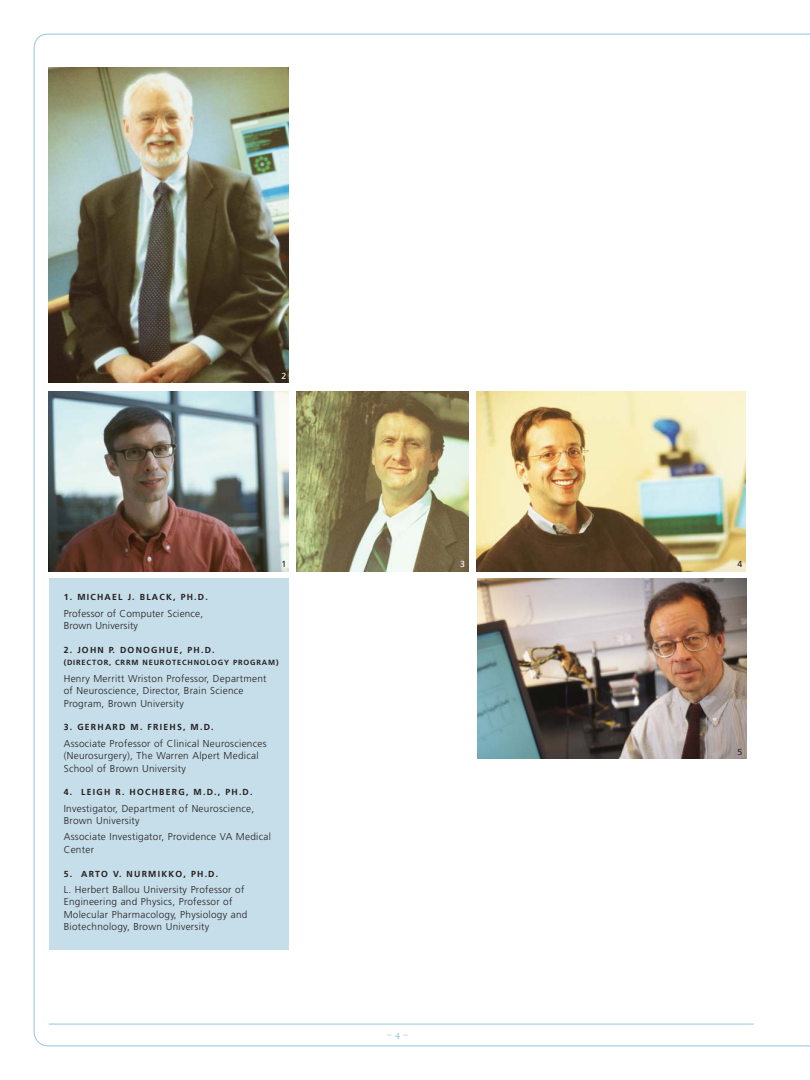
<style>
.page{position:relative;width:810px;height:1080px;background:#fff}
.page>*{position:absolute;margin:0;border:0;box-sizing:border-box;transform-origin:0 0}
.t1{font:300 10px/12.5px "Frutiger";letter-spacing:.03em;color:#231f20}
.t2{font:10px "Garamond Three Bold SC";color:#96c6d9}
.t3{font:700 8.75px "Frutiger";letter-spacing:.14em;color:#231f20}
.t4{font:8.75px "Frutiger";color:#231f20}
.t5{font:8.75px "Frutiger";color:#fff}
.t6{font:700 7.5px "Frutiger";letter-spacing:.11em;color:#231f20}
</style>
<div class="page">
<img style="left:33px;top:33px;width:776px;height:1014px">
<p class="t5" style="left:281px;top:372px;width:6px">2</p>
<p class="t4" style="left:281px;top:561px;width:6px">1</p>
<p class="t5" style="left:460px;top:561px;width:6px">3</p>
<p class="t4" style="left:738px;top:561px;width:6px">4</p>
<p class="t3" style="left:64px;top:594px;width:146px">1. MICHAEL J. BLACK, PH.D.</p>
<p class="t1" style="left:64px;top:608px;width:141px">Professor of Computer Science,<br>Brown University</p>
<p class="t3" style="left:64px;top:646px;width:152px">2. JOHN P. DONOGHUE, PH.D.</p>
<p class="t6" style="left:64px;top:660px;width:216px">(DIRECTOR, CRRM NEUROTECHNOLOGY PROGRAM)</p>
<p class="t1" style="left:64px;top:673px;width:204px">Henry Merritt Wriston Professor, Department of Neuroscience, Director, Brain Science<br>Program, Brown University</p>
<p class="t3" style="left:64px;top:724px;width:151px">3. GERHARD M. FRIEHS, M.D.</p>
<p class="t1" style="left:64px;top:738px;width:204px">Associate Professor of Clinical Neurosciences (Neurosurgery), The Warren Alpert Medical<br>School of Brown University</p>
<p class="t3" style="left:64px;top:789px;width:190px">4. LEIGH R. HOCHBERG, M.D., PH.D.</p>
<p class="t1" style="left:64px;top:803px;width:192px">Investigator, Department of Neuroscience,<br>Brown University</p>
<p class="t1" style="left:64px;top:831px;width:209px">Associate Investigator, Providence VA Medical<br>Center</p>
<p class="t3" style="left:64px;top:870px;width:156px">5. ARTO V. NURMIKKO, PH.D.</p>
<p class="t1" style="left:64px;top:884px;width:185px">L. Herbert Ballou University Professor of Engineering and Physics, Professor of Molecular Pharmacology, Physiology and Biotechnology, Brown University</p>
<p class="t2" style="left:386px;top:1031px;width:24px">~ 4 ~</p>
<p class="t4" style="left:738px;top:748px;width:6px">5</p>
</div>
